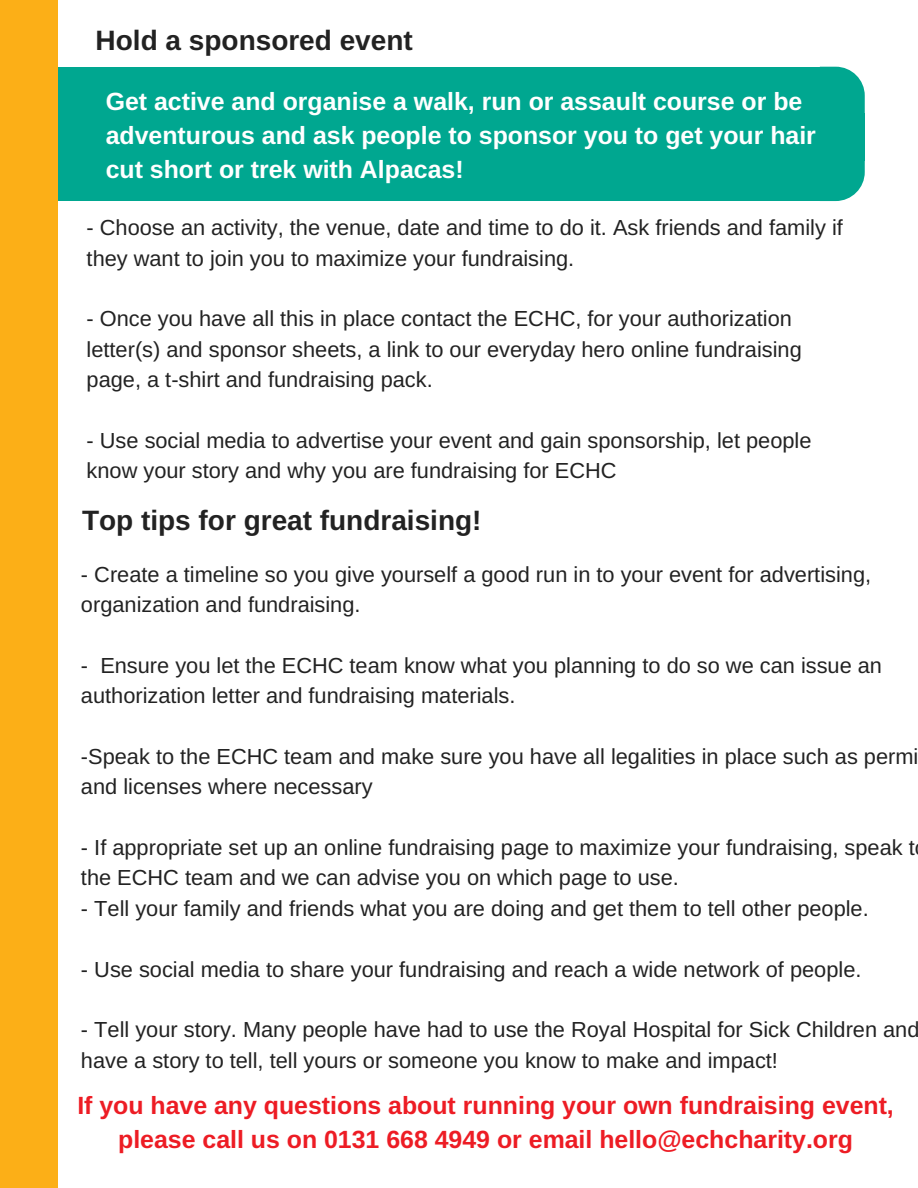
<style>
.page{position:relative;width:918px;height:1188px;background:#fff}
.page>*{position:absolute;margin:0;border:0;box-sizing:border-box;transform-origin:0 0}
.t1{font:700 28.05px "Arimo";color:#222}
.t2{font:700 24.9px/33.8px "Arimo";color:#fff}
.t3{font:700 24.9px/33.8px "Arimo";color:#ed1c24;text-align:center}
.t4{font:21.75px/30.3px "Arimo";color:#222}
</style>
<div class="page">
<svg style="left:821px;top:67px;width:44px;height:46px"></svg>
<div style="left:820px;top:113px;width:45px;height:48px;background:#00a790"></div>
<div style="left:51px;top:113px;width:770px;height:48px;background:#00a790"></div>
<div style="left:51px;top:67px;width:770px;height:47px;background:#00a790"></div>
<div style="left:51px;top:159px;width:770px;height:42px;background:#00a790"></div>
<svg style="left:821px;top:161px;width:44px;height:40px"></svg>
<div style="left:0;top:0;width:57px;height:1188px;background:#fcaf17"></div>
<p class="t1" style="left:96px;top:24px;width:319px">Hold a sponsored event</p>
<p class="t2" style="left:106px;top:85px;width:712px">Get active and organise a walk, run or assault course or be adventurous and ask people to sponsor you to get your hair cut short or trek with Alpacas!</p>
<p class="t4" style="left:87px;top:212px;width:758px">- Choose an activity, the venue, date and time to do it. Ask friends and family if they want to join you to maximize your fundraising.</p>
<p class="t4" style="left:87px;top:304px;width:717px">- Once you have all this in place contact the ECHC, for your authorization letter(s) and sponsor sheets, a link to our everyday hero online fundraising page, a t-shirt and fundraising pack.</p>
<p class="t4" style="left:87px;top:425px;width:726px">- Use social media to advertise your event and gain sponsorship, let people know your story and why you are fundraising for ECHC</p>
<p class="t1" style="left:82px;top:504px;width:401px">Top tips for great fundraising!</p>
<p class="t4" style="left:81px;top:559px;width:792px">- Create a timeline so you give yourself a good run in to your event for advertising, organization and fundraising.</p>
<p class="t4" style="left:81px;top:650px;width:803px">- Ensure you let the ECHC team know what you planning to do so we can issue an authorization letter and fundraising materials.</p>
<p class="t4" style="left:81px;top:741px;width:839px">-Speak to the ECHC team and make sure you have all legalities in place such as permi and licenses where necessary</p>
<p class="t4" style="left:81px;top:832px;width:835px">- If appropriate set up an online fundraising page to maximize your fundraising, speak t the ECHC team and we can advise you on which page to use.</p>
<p class="t4" style="left:81px;top:893px;width:789px">- Tell your family and friends what you are doing and get them to tell other people.</p>
<p class="t4" style="left:81px;top:954px;width:782px">- Use social media to share your fundraising and reach a wide network of people.</p>
<p class="t4" style="left:81px;top:1015px;width:840px">- Tell your story. Many people have had to use the Royal Hospital for Sick Children and have a story to tell, tell yours or someone you know to make and impact!</p>
<p class="t3" style="left:77px;top:1088px;width:818px">If you have any questions about running your own fundraising event, please call us on 0131 668 4949 or email hello@echcharity.org</p>
</div>
